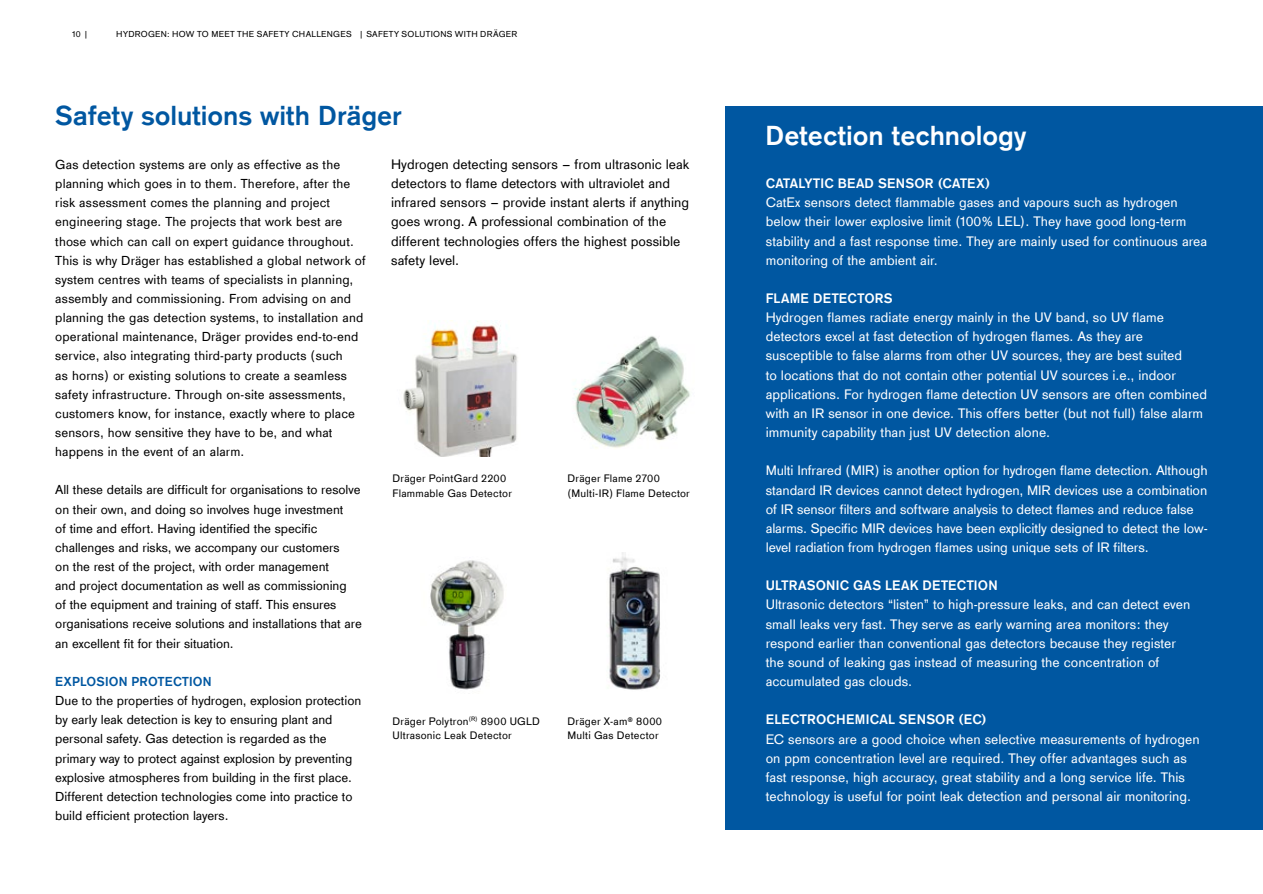
<style>
.page{position:relative;width:1263px;height:894px;background:#fff}
.page>*{position:absolute;margin:0;border:0;box-sizing:border-box;transform-origin:0 0}
.t1{font:700 28.5px "Draeger Sans Global";letter-spacing:-.005em;color:#0057a1}
.t2{font:700 28.5px "Draeger Sans Global";letter-spacing:-.005em;color:#fff}
.t3{font:14.25px/19.2px "Draeger Sans Global";color:#fff}
.t4{font:14.25px/19.2px "Draeger Sans Global";color:#000}
.t5{font:700 14.25px "Draeger Sans Global";letter-spacing:.02em;color:#fff}
.t6{font:13.5px/19.2px "Draeger Sans Global";letter-spacing:.005em;color:#000}
.t7{font:700 13.5px "Draeger Sans Global";letter-spacing:.015em;color:#0057a1}
.t8{font:11.25px/14.2px "Draeger Sans Global";letter-spacing:.02em;color:#000}
.t9{font:9px "Draeger Sans Global";letter-spacing:.03em;color:#000}
</style>
<div class="page">
<img style="left:575px;top:336px;width:115px;height:112px">
<img style="left:403px;top:320px;width:115px;height:136px">
<div style="left:726px;top:106px;width:537px;height:723px;background:#0057a1"></div>
<img style="left:430px;top:560px;width:74px;height:130px">
<img style="left:609px;top:552px;width:51px;height:138px">
<p class="t9" style="left:72px;top:29px;width:18px">10 |</p>
<p class="t9" style="left:116px;top:29px;width:402px">HYDROGEN: HOW TO MEET THE SAFETY CHALLENGES | SAFETY SOLUTIONS WITH DRÄGER</p>
<h1 class="t1" style="left:55px;top:99px;width:348px">Safety solutions with Dräger</h1>
<p class="t4" style="left:391px;top:154px;width:300px">Hydrogen detecting sensors – from ultrasonic leak detectors to flame detectors with ultraviolet and infrared sensors – provide instant alerts if anything goes wrong. A professional combination of the different technologies offers the highest possible safety level.</p>
<p class="t6" style="left:55px;top:155px;width:312px">Gas detection systems are only as effective as the planning which goes in to them. Therefore, after the risk assessment comes the planning and project engineering stage. The projects that work best are those which can call on expert guidance throughout.<br>This is why Dräger has established a global network of system centres with teams of specialists in planning, assembly and commissioning. From advising on and planning the gas detection systems, to installation and operational maintenance, Dräger provides end-to-end service, also integrating third-party products (such<br>as horns) or existing solutions to create a seamless safety infrastructure. Through on-site assessments, customers know, for instance, exactly where to place sensors, how sensitive they have to be, and what happens in the event of an alarm.</p>
<p class="t6" style="left:55px;top:480px;width:308px">All these details are difficult for organisations to resolve on their own, and doing so involves huge investment<br>of time and effort. Having identified the specific challenges and risks, we accompany our customers<br>on the rest of the project, with order management<br>and project documentation as well as commissioning<br>of the equipment and training of staff. This ensures organisations receive solutions and installations that are an excellent fit for their situation.</p>
<p class="t7" style="left:55px;top:673px;width:158px">EXPLOSION PROTECTION</p>
<p class="t6" style="left:55px;top:690px;width:307px">Due to the properties of hydrogen, explosion protection by early leak detection is key to ensuring plant and personal safety. Gas detection is regarded as the primary way to protect against explosion by preventing explosive atmospheres from building in the first place.<br>Different detection technologies come into practice to build efficient protection layers.</p>
<p class="t8" style="left:392px;top:471px;width:121px">Dräger PointGard 2200<br>Flammable Gas Detector</p>
<p class="t8" style="left:567px;top:471px;width:124px">Dräger Flame 2700 (Multi-IR) Flame Detector</p>
<p class="t8" style="left:392px;top:713px;width:149px">Dräger Polytron<sup>(R)</sup> 8900 UGLD<br>Ultrasonic Leak Detector</p>
<p class="t8" style="left:567px;top:713px;width:96px">Dräger X-am® 8000<br>Multi Gas Detector</p>
<h1 class="t2" style="left:765px;top:119px;width:262px">Detection technology</h1>
<p class="t5" style="left:765px;top:175px;width:226px">CATALYTIC BEAD SENSOR (CATEX)</p>
<p class="t3" style="left:765px;top:193px;width:443px">CatEx sensors detect flammable gases and vapours such as hydrogen below their lower explosive limit (100% LEL). They have good long-term stability and a fast response time. They are mainly used for continuous area monitoring of the ambient air.</p>
<p class="t5" style="left:765px;top:289px;width:128px">FLAME DETECTORS</p>
<p class="t3" style="left:765px;top:307px;width:443px">Hydrogen flames radiate energy mainly in the UV band, so UV flame detectors excel at fast detection of hydrogen flames. As they are susceptible to false alarms from other UV sources, they are best suited<br>to locations that do not contain other potential UV sources i.e., indoor applications. For hydrogen flame detection UV sensors are often combined with an IR sensor in one device. This offers better (but not full) false alarm immunity capability than just UV detection alone.</p>
<p class="t3" style="left:765px;top:460px;width:443px">Multi Infrared (MIR) is another option for hydrogen flame detection. Although standard IR devices cannot detect hydrogen, MIR devices use a combination of IR sensor filters and software analysis to detect flames and reduce false alarms. Specific MIR devices have been explicitly designed to detect the low&shy;level radiation from hydrogen flames using unique sets of IR filters.</p>
<p class="t5" style="left:765px;top:577px;width:233px">ULTRASONIC GAS LEAK DETECTION</p>
<p class="t3" style="left:765px;top:594px;width:426px">Ultrasonic detectors “listen” to high-pressure leaks, and can detect even small leaks very fast. They serve as early warning area monitors: they respond earlier than conventional gas detectors because they register the sound of leaking gas instead of measuring the concentration of accumulated gas clouds.</p>
<p class="t5" style="left:765px;top:710px;width:222px">ELECTROCHEMICAL SENSOR (EC)</p>
<p class="t3" style="left:765px;top:728px;width:435px">EC sensors are a good choice when selective measurements of hydrogen on ppm concentration level are required. They offer advantages such as fast response, high accuracy, great stability and a long service life. This technology is useful for point leak detection and personal air monitoring.</p>
</div>
